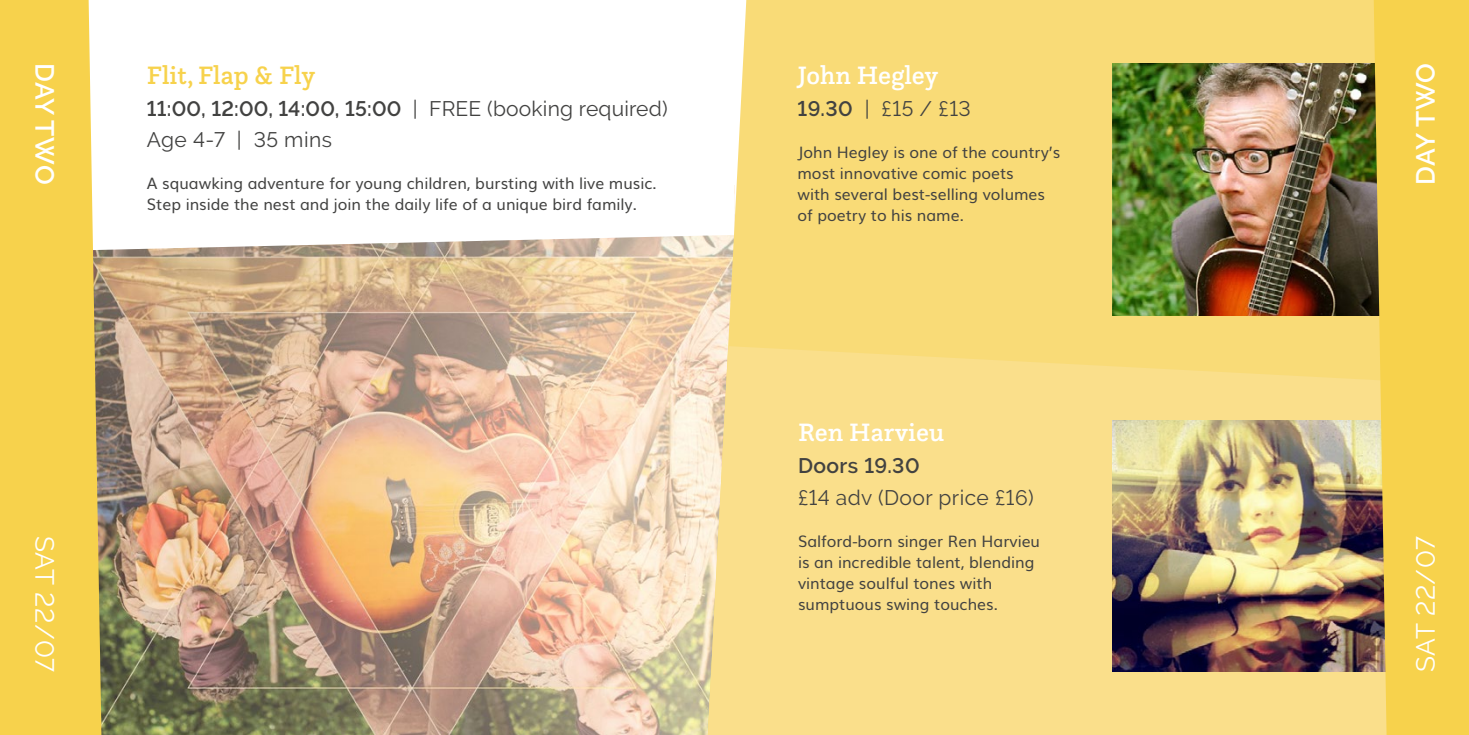
<style>
.page{position:relative;width:1469px;height:735px;background:#fff}
.page>*{position:absolute;margin:0;border:0;box-sizing:border-box;transform-origin:0 0}
.t1{font:500 26.25px "Questa Slab";color:#fff}
.t2{font:26.25px "Raleway";color:#fff}
.t3{font:500 26.25px "Questa Slab";color:#f7d24c}
.t4{font:600 26.25px "Raleway";letter-spacing:-.005em;color:#fff}
.t5{font:21px/31.5px "Raleway";letter-spacing:.02em;color:#424241}
.t6{font:600 21px "Raleway";letter-spacing:.02em;color:#424241}
.t7{font:15.75px/21px "Muli";color:#424241}
.s1{font-weight:600}
</style>
<div class="page">
<img style="left:101px;top:252px;width:607px;height:482px">
<svg style="left:101px;top:235px;width:607px;height:17px"></svg>
<div style="left:708px;top:0;width:665px;height:346px;background:#f9db77"></div>
<svg style="left:708px;top:346px;width:665px;height:388px;background:#f9de8a"></svg>
<div style="left:0;top:0;width:101px;height:734px;background:#f7d24c"></div>
<img style="left:1112px;top:63px;width:261px;height:252px">
<img style="left:1112px;top:420px;width:261px;height:251px">
<svg style="left:1373px;top:0;width:95px;height:734px;background:#f0cc4d"></svg>
<h1 class="t4" style="left:60px;top:63px;width:123px;rotate:90deg">DAY TWO</h1>
<h1 class="t3" style="left:147px;top:59px;width:170px">Flit, Flap &amp; Fly</h1>
<h2 class="t5" style="left:147px;top:92px;width:522px"><span class="s1">11:00, 12:00, 14:00, 15:00</span> | FREE (booking required)<br>Age 4-7 | 35 mins</h2>
<p class="t7" style="left:147px;top:172px;width:511px">A squawking adventure for young children, bursting with live music.<br>Step inside the nest and join the daily life of a unique bird family.</p>
<h1 class="t2" style="left:60px;top:536px;width:137px;rotate:90deg">SAT 22/07</h1>
<h1 class="t1" style="left:797px;top:59px;width:142px">John Hegley</h1>
<h2 class="t5" style="left:797px;top:92px;width:175px"><span class="s1">19.30</span> | £15 / £13</h2>
<p class="t7" style="left:797px;top:140px;width:264px">John Hegley is one of the country’s most innovative comic poets<br>with several best-selling volumes of poetry to his name.</p>
<h1 class="t1" style="left:798px;top:416px;width:148px">Ren Harvieu</h1>
<h2 class="t6" style="left:798px;top:453px;width:123px">Doors 19.30</h2>
<h2 class="t5" style="left:798px;top:481px;width:237px">£14 adv (Door price £16)</h2>
<p class="t7" style="left:798px;top:529px;width:244px">Salford-born singer Ren Harvieu is an incredible talent, blending vintage soulful tones with sumptuous swing touches.</p>
<h1 class="t4" style="left:1410px;top:185px;width:123px;rotate:-90deg">DAY TWO</h1>
<h1 class="t2" style="left:1410px;top:671px;width:137px;rotate:-90deg">SAT 22/07</h1>
</div>
